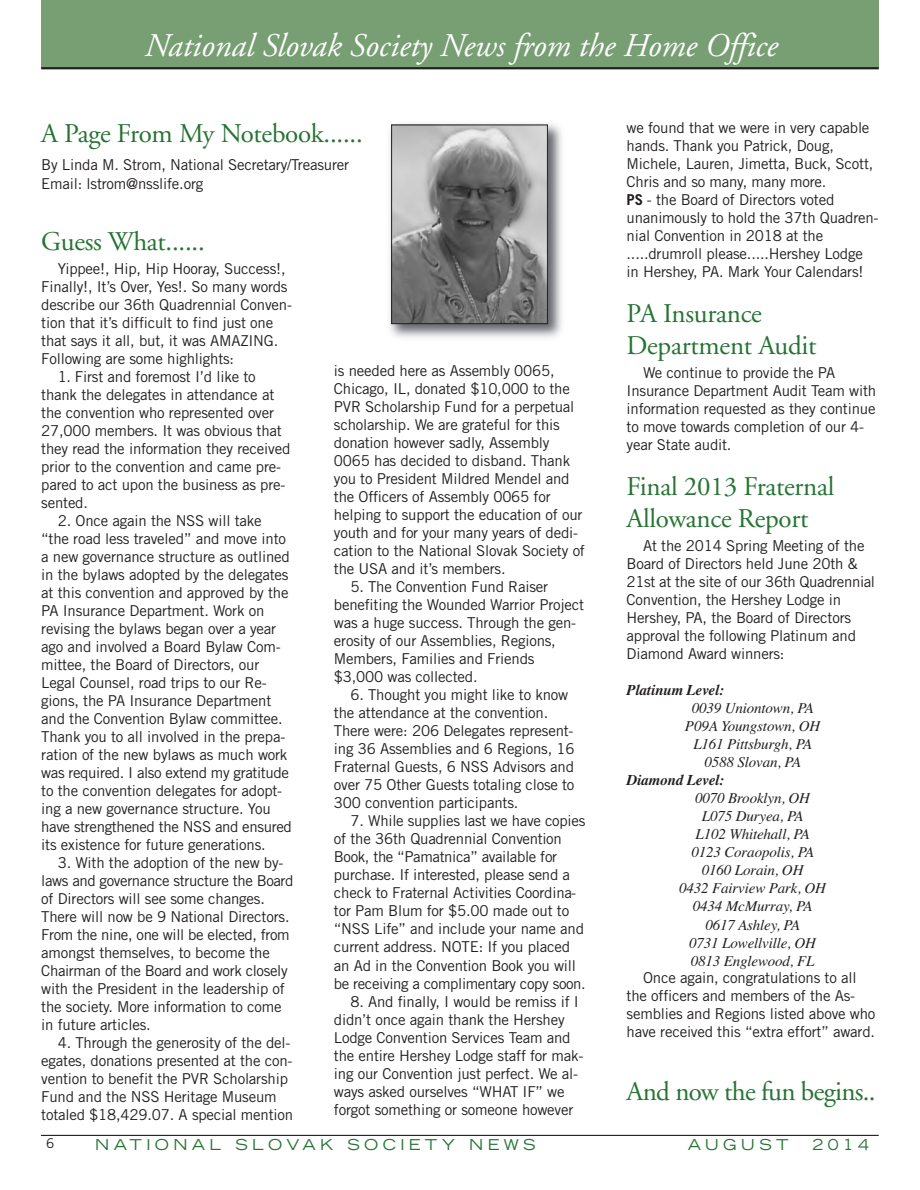
<style>
.page{position:relative;width:920px;height:1190px;background:#fff}
.page>*{position:absolute;margin:0;border:0;box-sizing:border-box;transform-origin:0 0}
.t1{font:italic 33px "Adobe Garamond";color:#fff}
.t2{font:27px/32.4px "Adobe Garamond";letter-spacing:-.01em;color:#267434}
.t3{font:15px/18px "Trade Gothic";letter-spacing:-.015em;color:#231f20}
.t4{font:italic 15px/18px "Times";letter-spacing:-.01em;color:#231f20;text-align:center}
.t5{font:expanded 15px "Trade Gothic LH";letter-spacing:.29em;color:#267434}
.t6{font:italic 700 15px "Times";letter-spacing:-.01em;color:#231f20}
.t7{font:13.5px "Trade Gothic";color:#231f20}
.s1{font-weight:700}
</style>
<div class="page">
<div style="left:41px;top:0;width:837px;height:68px;background:#779f73"></div>
<hr style="left:41px;top:1134px;width:837px;height:1px;background:#231f20">
<img style="left:389px;top:124px;width:173px;height:214px">
<img style="left:393px;top:127px;width:152px;height:195px">
<div style="left:391px;top:125px;width:156px;height:199px;border:1px solid #231f20"></div>
<hr style="left:41px;top:67px;width:837px;height:2px;background:#231f20">
<h1 class="t1" style="left:143px;top:33px;width:634px">National Slovak Society News from the Home Office</h1>
<h2 class="t2" style="left:41px;top:119px;width:323px">A Page From My Notebook......</h2>
<p class="t3" style="left:41px;top:156px;width:309px;line-height:19.2px">By Linda M. Strom, National Secretary/Treasurer<br>Email: lstrom@nsslife.org</p>
<h2 class="t2" style="left:41px;top:227px;width:165px">Guess What......</h2>
<p class="t3" style="left:41px;top:260px;width:252px;text-indent:17px">Yippee!, Hip, Hip Hooray, Success!, Finally!, It’s Over, Yes!. So many words describe our 36th Quadrennial Conven&shy;tion that it’s difficult to find just one that says it all, but, it was AMAZING.<br>Following are some highlights:</p>
<p class="t3" style="left:41px;top:368px;width:251px;text-indent:17px">1. First and foremost I’d like to thank the delegates in attendance at the convention who represented over<br>27,000 members. It was obvious that they read the information they received prior to the convention and came pre&shy;pared to act upon the business as pre&shy;sented.</p>
<p class="t3" style="left:41px;top:512px;width:252px;text-indent:17px">2. Once again the NSS will take “the road less traveled” and move into a new governance structure as outlined in the bylaws adopted by the delegates at this convention and approved by the PA Insurance Department. Work on revising the bylaws began over a year ago and involved a Board Bylaw Com&shy;mittee, the Board of Directors, our Legal Counsel, road trips to our Re&shy;gions, the PA Insurance Department and the Convention Bylaw committee.<br>Thank you to all involved in the prepa&shy;ration of the new bylaws as much work was required. I also extend my gratitude to the convention delegates for adopt&shy;ing a new governance structure. You have strengthened the NSS and ensured its existence for future generations.</p>
<p class="t3" style="left:41px;top:854px;width:254px;text-indent:17px">3. With the adoption of the new by&shy;laws and governance structure the Board of Directors will see some changes.<br>There will now be 9 National Directors.<br>From the nine, one will be elected, from amongst themselves, to become the Chairman of the Board and work closely with the President in the leadership of the society. More information to come in future articles.</p>
<p class="t3" style="left:41px;top:1034px;width:253px;text-indent:17px">4. Through the generosity of the del&shy;egates, donations presented at the con&shy;vention to benefit the PVR Scholarship Fund and the NSS Heritage Museum totaled $18,429.07. A special mention</p>
<p class="t3" style="left:334px;top:363px;width:252px">is needed here as Assembly 0065, Chicago, IL, donated $10,000 to the PVR Scholarship Fund for a perpetual scholarship. We are grateful for this donation however sadly, Assembly 0065 has decided to disband. Thank you to President Mildred Mendel and the Officers of Assembly 0065 for helping to support the education of our youth and for your many years of dedi&shy;cation to the National Slovak Society of the USA and it’s members.</p>
<p class="t3" style="left:334px;top:579px;width:252px;text-indent:17px">5. The Convention Fund Raiser benefiting the Wounded Warrior Project was a huge success. Through the gen&shy;erosity of our Assemblies, Regions,<br>Members, Families and Friends $3,000 was collected.</p>
<p class="t3" style="left:334px;top:687px;width:242px;text-indent:17px">6. Thought you might like to know the attendance at the convention.<br>There were: 206 Delegates represent&shy;ing 36 Assemblies and 6 Regions, 16<br>Fraternal Guests, 6 NSS Advisors and over 75 Other Guests totaling close to 300 convention participants.</p>
<p class="t3" style="left:334px;top:813px;width:253px;text-indent:17px">7. While supplies last we have copies of the 36th Quadrennial Convention Book, the “Pamatnica” available for purchase. If interested, please send a check to Fraternal Activities Coordina&shy;tor Pam Blum for $5.00 made out to “NSS Life” and include your name and current address. NOTE: If you placed an Ad in the Convention Book you will be receiving a complimentary copy soon.</p>
<p class="t3" style="left:334px;top:993px;width:251px;text-indent:17px">8. And finally, I would be remiss if I didn’t once again thank the Hershey Lodge Convention Services Team and the entire Hershey Lodge staff for mak&shy;ing our Convention just perfect. We al&shy;ways asked ourselves “WHAT IF” we forgot something or someone however</p>
<p class="t3" style="left:626px;top:120px;width:253px">we found that we were in very capable hands. Thank you Patrick, Doug, Michele, Lauren, Jimetta, Buck, Scott, Chris and so many, many more.<br><span class="s1">PS</span> - the Board of Directors voted unanimously to hold the 37th Quadren&shy;nial Convention in 2018 at the .....drumroll please.....Hershey Lodge in Hershey, PA. Mark Your Calendars!</p>
<h2 class="t2" style="left:626px;top:299px;width:191px">PA Insurance<br>Department Audit</h2>
<p class="t3" style="left:626px;top:365px;width:251px;text-indent:17px">We continue to provide the PA<br>Insurance Department Audit Team with information requested as they continue to move towards completion of our 4- year State audit.</p>
<h2 class="t2" style="left:626px;top:472px;width:209px">Final 2013 Fraternal<br>Allowance Report</h2>
<p class="t3" style="left:626px;top:538px;width:250px;text-indent:17px">At the 2014 Spring Meeting of the Board of Directors held June 20th &amp; 21st at the site of our 36th Quadrennial Convention, the Hershey Lodge in Hershey, PA, the Board of Directors approval the following Platinum and Diamond Award winners:</p>
<p class="t6" style="left:626px;top:681px;width:99px">Platinum Level:</p>
<p class="t4" style="left:685px;top:699px;width:137px">0039 Uniontown, PA<br>P09A Youngstown, OH<br>L161 Pittsburgh, PA<br>0588 Slovan, PA</p>
<p class="t6" style="left:626px;top:771px;width:99px">Diamond Level:</p>
<p class="t4" style="left:679px;top:789px;width:148px">0070 Brooklyn, OH<br>L075 Duryea, PA<br>L102 Whitehall, PA<br>0123 Coraopolis, PA<br>0160 Lorain, OH<br>0432 Fairview Park, OH<br>0434 McMurray, PA<br>0617 Ashley, PA<br>0731 Lowellville, OH<br>0813 Englewood, FL</p>
<p class="t3" style="left:626px;top:970px;width:250px;text-indent:17px">Once again, congratulations to all the officers and members of the As&shy;semblies and Regions listed above who have received this “extra effort” award.</p>
<h2 class="t2" style="left:626px;top:1077px;width:250px">And now the fun begins..</h2>
<p class="t7" style="left:46px;top:1138px;width:10px">6</p>
<p class="t5" style="left:95px;top:1138px;width:442px">NATIONAL SLOVAK SOCIETY NEWS</p>
<p class="t5" style="left:687px;top:1138px;width:102px">AUGUST</p>
<p class="t5" style="left:812px;top:1138px;width:58px">2014</p>
</div>
